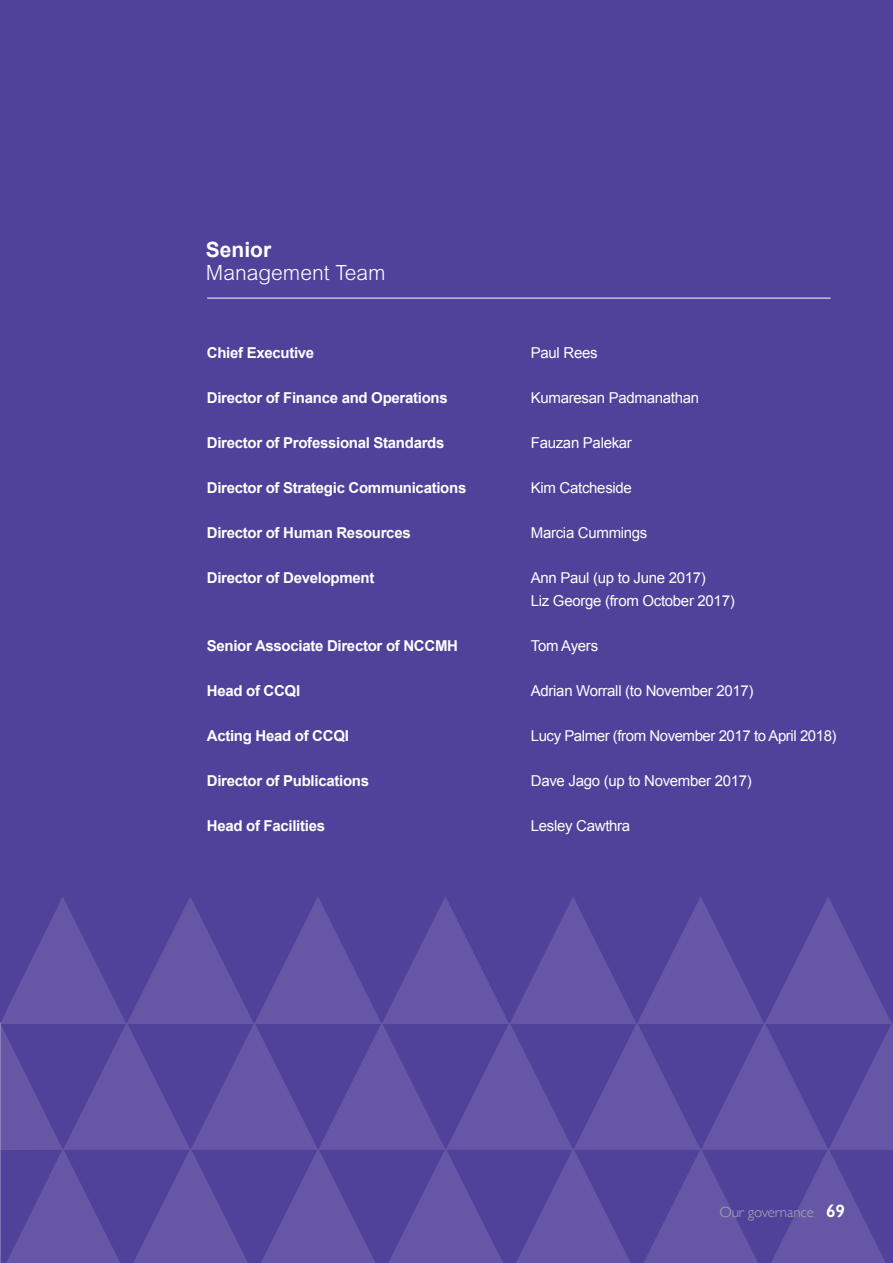
<style>
.page{position:relative;width:893px;height:1263px;background:#50419a}
.page>*{position:absolute;margin:0;border:0;box-sizing:border-box;transform-origin:0 0}
.t1{font:300 21px "Arial MT Std";color:#fff}
.t2{font:700 21px "Arial";color:#fff}
.t3{font:700 15px "Arial";letter-spacing:-.02em;color:#fff}
.t4{font:15px/22.5px "Arial";letter-spacing:-.02em;color:#fff}
.t5{font:300 15px "Gill Sans";letter-spacing:-.01em;color:#a7aeb3}
.s1{font-weight:600;font-size:18px;color:#fff}
</style>
<div class="page">
<svg style="left:0;top:897px;width:893px;height:366px"></svg>
<hr style="left:207px;top:298px;width:624px;height:1px;background:#fff">
<h1 class="t2" style="left:206px;top:236px;width:67px">Senior</h1>
<h1 class="t1" style="left:206px;top:261px;width:181px">Management Team</h1>
<p class="t3" style="left:207px;top:343px;width:109px">Chief Executive</p>
<p class="t4" style="left:531px;top:342px;width:68px">Paul Rees</p>
<p class="t3" style="left:207px;top:388px;width:242px">Director of Finance and Operations</p>
<p class="t4" style="left:531px;top:387px;width:170px">Kumaresan Padmanathan</p>
<p class="t3" style="left:207px;top:433px;width:239px">Director of Professional Standards</p>
<p class="t4" style="left:531px;top:432px;width:103px">Fauzan Palekar</p>
<p class="t3" style="left:207px;top:478px;width:261px">Director of Strategic Communications</p>
<p class="t4" style="left:531px;top:477px;width:103px">Kim Catcheside</p>
<p class="t3" style="left:207px;top:523px;width:205px">Director of Human Resources</p>
<p class="t4" style="left:531px;top:522px;width:118px">Marcia Cummings</p>
<p class="t3" style="left:207px;top:568px;width:169px">Director of Development</p>
<p class="t4" style="left:531px;top:567px;width:205px">Ann Paul (up to June 2017)<br>Liz George (from October 2017)</p>
<p class="t3" style="left:207px;top:635px;width:253px">Senior Associate Director of NCCMH</p>
<p class="t4" style="left:531px;top:634px;width:69px">Tom Ayers</p>
<p class="t3" style="left:207px;top:680px;width:95px">Head of CCQI</p>
<p class="t4" style="left:531px;top:679px;width:224px">Adrian Worrall (to November 2017)</p>
<p class="t3" style="left:207px;top:725px;width:144px">Acting Head of CCQI</p>
<p class="t4" style="left:531px;top:724px;width:307px">Lucy Palmer (from November 2017 to April 2018)</p>
<p class="t3" style="left:207px;top:770px;width:164px">Director of Publications</p>
<p class="t4" style="left:531px;top:769px;width:223px">Dave Jago (up to November 2017)</p>
<p class="t3" style="left:207px;top:815px;width:120px">Head of Facilities</p>
<p class="t4" style="left:531px;top:814px;width:101px">Lesley Cawthra</p>
<p class="t5" style="left:719px;top:1200px;width:127px">Our governance <span class="s1">69</span></p>
</div>
